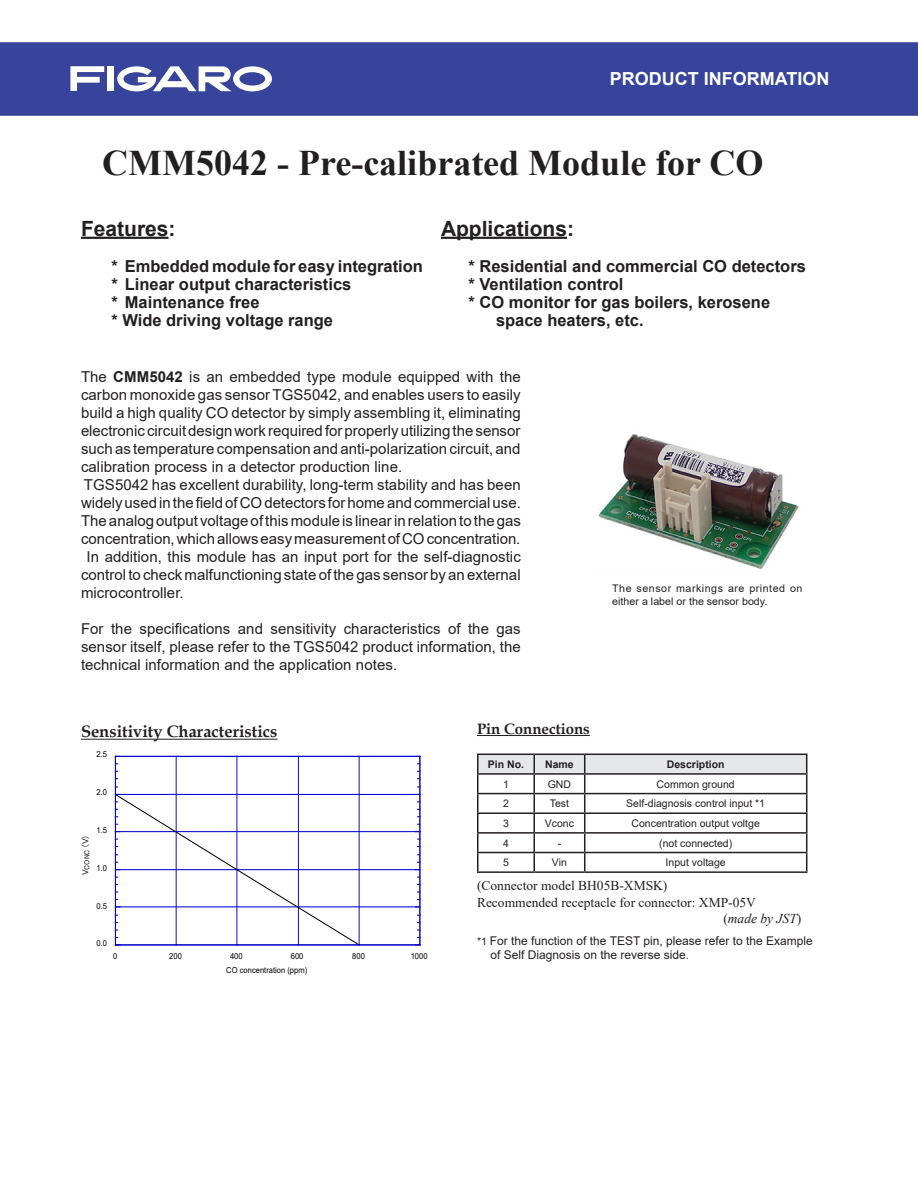
<style>
.page{position:relative;width:918px;height:1188px;background:#fff}
.page>*{position:absolute;margin:0;border:0;box-sizing:border-box;transform-origin:0 0}
.t1{font:700 36px "Times New Roman";color:#231f20}
.Default{font:700 21px "Arial";color:#231f20}
.t2{font:700 18px "Arial";color:#fff}
.Default-2{font:700 16.5px "Arial";color:#231f20}
.t3{font:700 16.5px "Book Antiqua";color:#231f20}
.Default-3{font:15px/18px "Arial";letter-spacing:.005em;color:#231f20;text-align:justify}
.t4{font:700 15px "Book Antiqua";color:#231f20}
.t5{font:13.5px "Times New Roman";color:#231f20}
.t6{font:italic 13.5px "Times New Roman";color:#231f20}
.t7{font:12px "Arial";color:#231f20}
.t8{font:10.5px "Arial";color:#231f20}
.t9{font:10.5px/13.5px "Arial";letter-spacing:.045em;color:#231f20}
.t10{font:700 10.5px "Arial";color:#231f20}
.t11{font:9px "MS P Gothic";color:#231f20}
.t12{font:8.25px "Arial";color:#000;scale:.92 1}
.s1{font-weight:700}
.s2{font-style:normal}
.s3{font-size:10.5px}
</style>
<div class="page">
<div style="left:0;top:42px;width:918px;height:74px;background:#36449c;border:2px solid #36449c"></div>
<div style="left:108px;top:66px;width:6px;height:25px;background:#fff"></div>
<svg style="left:70px;top:66px;width:34px;height:25px"></svg>
<svg style="left:117px;top:66px;width:155px;height:25px"></svg>
<hr style="left:115px;top:907px;width:305px;height:1px;background:#0000d4">
<hr style="left:115px;top:869px;width:305px;height:1px;background:#0000d4">
<hr style="left:115px;top:831px;width:305px;height:1px;background:#0000d4">
<hr style="left:115px;top:794px;width:305px;height:1px;background:#0000d4">
<hr style="left:176px;top:756px;width:1px;height:189px;background:#0000d4">
<hr style="left:237px;top:756px;width:1px;height:189px;background:#0000d4">
<hr style="left:298px;top:756px;width:1px;height:189px;background:#0000d4">
<hr style="left:359px;top:756px;width:1px;height:189px;background:#0000d4">
<svg style="left:116px;top:794px;width:244px;height:151px"></svg>
<hr style="left:115px;top:756px;width:1px;height:189px;background:#0000d4">
<hr style="left:420px;top:756px;width:1px;height:189px;background:#0000d4">
<hr style="left:115px;top:945px;width:305px;height:1px;background:#0000d4">
<hr style="left:115px;top:756px;width:305px;height:1px;background:#0000d4">
<hr style="left:81px;top:237px;width:88px;height:2px;background:#231f20">
<hr style="left:441px;top:237px;width:126px;height:2px;background:#231f20">
<hr style="left:81px;top:739px;width:197px;height:1px;background:#231f20">
<hr style="left:477px;top:735px;width:113px;height:1px;background:#231f20">
<img style="left:598px;top:434px;width:201px;height:135px">
<svg style="left:477px;top:754px;width:330px;height:117px"></svg>
<hr style="left:477px;top:871px;width:57px;height:2px;background:#231f20">
<hr style="left:534px;top:871px;width:51px;height:2px;background:#231f20">
<hr style="left:585px;top:871px;width:222px;height:2px;background:#231f20">
<p class="t2" style="left:610px;top:66px;width:221px">PRODUCT INFORMATION</p>
<p class="t1" style="left:102px;top:137px;width:663px">CMM5042 - Pre-calibrated Module for CO</p>
<p class="Default" style="left:81px;top:213px;width:96px">Features:</p>
<p class="Default-2" style="left:111px;top:254px;width:313px">* Embedded module for easy integration</p>
<p class="Default-2" style="left:111px;top:272px;width:241px">* Linear output characteristics</p>
<p class="Default-2" style="left:111px;top:290px;width:150px">* Maintenance free</p>
<p class="Default-2" style="left:111px;top:308px;width:223px">* Wide driving voltage range</p>
<p class="Default" style="left:441px;top:213px;width:135px">Applications:</p>
<p class="Default-2" style="left:469px;top:254px;width:339px">* Residential and commercial CO detectors</p>
<p class="Default-2" style="left:469px;top:272px;width:156px">* Ventilation control</p>
<p class="Default-2" style="left:469px;top:290px;width:303px">* CO monitor for gas boilers, kerosene</p>
<p class="Default-2" style="left:496px;top:308px;width:149px">space heaters, etc.</p>
<p class="Default-3" style="left:81px;top:368px;width:441px">The <span class="s1">CMM5042</span> is an embedded type module equipped with the carbon monoxide gas sensor TGS5042, and enables users to easily build a high quality CO detector by simply assembling it, eliminating electronic circuit design work required for properly utilizing the sensor such as temperature compensation and anti-polarization circuit, and calibration process in a detector production line.</p>
<p class="Default-3" style="left:81px;top:476px;width:441px">TGS5042 has excellent durability, long-term stability and has been widely used in the field of CO detectors for home and commercial use.</p>
<p class="Default-3" style="left:81px;top:512px;width:442px">The analog output voltage of this module is linear in relation to the gas concentration, which allows easy measurement of CO concentration.</p>
<p class="Default-3" style="left:81px;top:548px;width:441px;text-indent:6px">In addition, this module has an input port for the self-diagnostic control to check malfunctioning state of the gas sensor by an external microcontroller.</p>
<p class="Default-3" style="left:81px;top:620px;width:441px">For the specifications and sensitivity characteristics of the gas sensor itself, please refer to the TGS5042 product information, the technical information and the application notes.</p>
<p class="t3" style="left:81px;top:720px;width:198px">Sensitivity Characteristics</p>
<p class="t4" style="left:477px;top:718px;width:114px">Pin Connections</p>
<p class="t12" style="left:96px;top:749px;width:13px">2.5</p>
<p class="t9" style="left:612px;top:581px;width:192px">The sensor markings are printed on either a label or the sensor body.</p>
<p class="t12" style="left:96px;top:787px;width:13px">2.0</p>
<p class="t12" style="left:96px;top:825px;width:13px">1.5</p>
<p class="t11" style="left:81px;top:875px;width:41px;rotate:-90deg">V<sub>CONC</sub> (V)</p>
<p class="t12" style="left:96px;top:862px;width:13px">1.0</p>
<p class="t12" style="left:96px;top:900px;width:13px">0.5</p>
<p class="t12" style="left:96px;top:937px;width:13px">0.0</p>
<p class="t12" style="left:113px;top:950px;width:6px">0</p>
<p class="t12" style="left:169px;top:950px;width:15px">200</p>
<p class="t12" style="left:230px;top:950px;width:15px">400</p>
<p class="t12" style="left:291px;top:950px;width:15px">600</p>
<p class="t12" style="left:352px;top:950px;width:15px">800</p>
<p class="t12" style="left:411px;top:950px;width:20px">1000</p>
<p class="t12" style="left:226px;top:964px;width:90px">CO concentration (ppm)</p>
<p class="t10" style="left:488px;top:757px;width:38px">Pin No.</p>
<p class="t10" style="left:545px;top:757px;width:30px">Name</p>
<p class="t10" style="left:667px;top:757px;width:59px">Description</p>
<p class="t8" style="left:503px;top:777px;width:7px">1</p>
<p class="t8" style="left:548px;top:777px;width:25px">GND</p>
<p class="t8" style="left:657px;top:777px;width:80px">Common ground</p>
<p class="t8" style="left:503px;top:796px;width:7px">2</p>
<p class="t8" style="left:550px;top:796px;width:21px">Test</p>
<p class="t8" style="left:626px;top:796px;width:140px">Self-diagnosis control input *1</p>
<p class="t8" style="left:503px;top:816px;width:7px">3</p>
<p class="t8" style="left:545px;top:816px;width:31px">Vconc</p>
<p class="t8" style="left:632px;top:816px;width:130px">Concentration output voltge</p>
<p class="t8" style="left:503px;top:836px;width:7px">4</p>
<p class="t8" style="left:558px;top:836px;width:5px">-</p>
<p class="t8" style="left:659px;top:836px;width:74px">(not connected)</p>
<p class="t8" style="left:503px;top:855px;width:7px">5</p>
<p class="t8" style="left:552px;top:855px;width:16px">Vin</p>
<p class="t8" style="left:666px;top:855px;width:62px">Input voltage</p>
<p class="t5" style="left:477px;top:876px;width:192px">(Connector model BH05B-XMSK)</p>
<p class="t5" style="left:477px;top:893px;width:280px">Recommended receptacle for connector: XMP-05V</p>
<p class="t6" style="left:723px;top:909px;width:79px"><span class="s2">(</span>made by JST<span class="s2">)</span></p>
<p class="t7" style="left:477px;top:932px;width:337px"><span class="s3">*1</span> For the function of the TEST pin, please refer to the Example</p>
<p class="t7" style="left:490px;top:946px;width:200px">of Self Diagnosis on the reverse side.</p>
</div>
